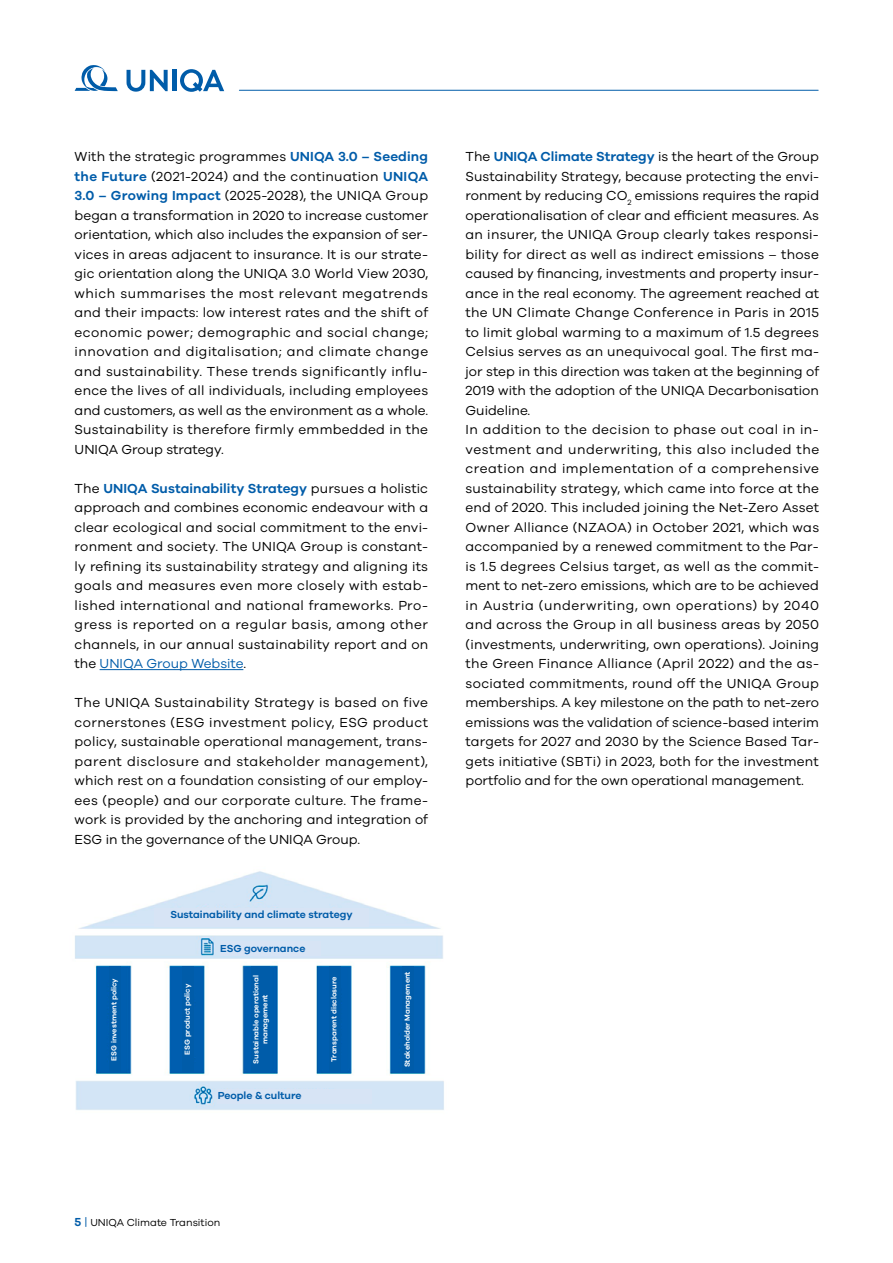
<style>
.page{position:relative;width:893px;height:1263px;background:#fff}
.page>*{position:absolute;margin:0;border:0;box-sizing:border-box;transform-origin:0 0}
.t1{font:13.5px/19.5px "UNIQA Galano";letter-spacing:.015em;color:#000;text-align:justify}
.t2{font:600 10.5px "UNIQA Galano";color:#005ca9}
.t3{font:10.5px "UNIQA Galano";color:#000}
.t4{font:600 7.5px/9px "UNIQA Galano";color:#fff;text-align:center}
.s1{font-weight:600;color:#005ca9}
.s2{color:#005ca9}
.s3{font-weight:600;font-size:12px;color:#005ca9}
.s4{font-size:12px;color:#005ca9}
</style>
<div class="page">
<svg style="left:75px;top:65px;width:43px;height:26px"></svg>
<svg style="left:127px;top:70px;width:41px;height:22px"></svg>
<hr style="left:172px;top:70px;width:4px;height:21px;background:#005ca9">
<svg style="left:180px;top:69px;width:44px;height:23px"></svg>
<hr style="left:239px;top:90px;width:579px;height:1px;background:#005ca9">
<hr style="left:100px;top:669px;width:143px;height:1px;background:#005ca9">
<img style="left:75px;top:871px;width:369px;height:239px">
<div style="left:109px;top:966px;width:12px;height:106px;background:#005ca9"></div>
<div style="left:183px;top:966px;width:11px;height:106px;background:#005ca9"></div>
<div style="left:251px;top:966px;width:19px;height:106px;background:#005ca9"></div>
<div style="left:330px;top:966px;width:11px;height:106px;background:#005ca9"></div>
<div style="left:403px;top:966px;width:11px;height:106px;background:#005ca9"></div>
<div style="left:154px;top:908px;width:215px;height:19px;background:#d7e4f5"></div>
<div style="left:220px;top:942px;width:100px;height:14px;background:#d7e4f5"></div>
<div style="left:218px;top:1089px;width:154px;height:14px;background:#d7e4f5"></div>
<p class="t1" style="left:75px;top:147px;width:355px">With the strategic programmes <span class="s1">UNIQA 3.0 – Seeding the Future</span> (2021-2024) and the continuation <span class="s1">UNIQA 3.0 – Growing Impact</span> (2025-2028), the UNIQA Group began a transformation in 2020 to increase customer orientation, which also includes the expansion of ser&shy;vices in areas adjacent to insurance. It is our strate&shy;gic orientation along the UNIQA 3.0 World View 2030, which summarises the most relevant megatrends and their impacts: low interest rates and the shift of economic power; demographic and social change; innovation and digitalisation; and climate change and sustainability. These trends significantly influ&shy;ence the lives of all individuals, including employees and customers, as well as the environment as a whole.<br>Sustainability is therefore firmly emmbedded in the UNIQA Group strategy.</p>
<p class="t1" style="left:75px;top:478px;width:355px">The <span class="s1">UNIQA Sustainability Strategy</span> pursues a holistic approach and combines economic endeavour with a clear ecological and social commitment to the envi&shy;ronment and society. The UNIQA Group is constant&shy;ly refining its sustainability strategy and aligning its goals and measures even more closely with estab&shy;lished international and national frameworks. Pro&shy;gress is reported on a regular basis, among other channels, in our annual sustainability report and on the <span class="s2">UNIQA Group Website</span>.</p>
<p class="t1" style="left:75px;top:692px;width:355px">The UNIQA Sustainability Strategy is based on five cornerstones (ESG investment policy, ESG product policy, sustainable operational management, trans&shy;parent disclosure and stakeholder management), which rest on a foundation consisting of our employ&shy;ees (people) and our corporate culture. The frame&shy;work is provided by the anchoring and integration of ESG in the governance of the UNIQA Group.</p>
<p class="t2" style="left:170px;top:908px;width:184px">Sustainability and climate strategy</p>
<p class="t2" style="left:220px;top:941px;width:87px">ESG governance</p>
<p class="t4" style="left:109px;top:1060px;width:84px;rotate:-90deg">ESG investment policy</p>
<p class="t4" style="left:183px;top:1055px;width:72px;rotate:-90deg">ESG product policy</p>
<p class="t4" style="left:251px;top:1063px;width:90px;rotate:-90deg">Sustainable operational management</p>
<p class="t4" style="left:329px;top:1062px;width:87px;rotate:-90deg">Transparent disclosure</p>
<p class="t4" style="left:403px;top:1067px;width:97px;rotate:-90deg">Stakeholder Management</p>
<p class="t2" style="left:218px;top:1089px;width:85px">People &amp; culture</p>
<p class="t1" style="left:466px;top:146px;width:355px;text-align:left">The <span class="s1">UNIQA Climate Strategy</span> is the heart of the Group Sustainability Strategy, because protecting the envi&shy;ronment by reducing CO<sub>2</sub> emissions requires the rapid operationalisation of clear and efficient measures. As an insurer, the UNIQA Group clearly takes responsi&shy;bility for direct as well as indirect emissions – those caused by financing, investments and property insur&shy;ance in the real economy. The agreement reached at the UN Climate Change Conference in Paris in 2015 to limit global warming to a maximum of 1.5 degrees Celsius serves as an unequivocal goal. The first ma&shy;jor step in this direction was taken at the beginning of 2019 with the adoption of the UNIQA Decarbonisation Guideline.<br>In addition to the decision to phase out coal in in&shy;vestment and underwriting, this also included the creation and implementation of a comprehensive sustainability strategy, which came into force at the end of 2020. This included joining the Net-Zero Asset Owner Alliance (NZAOA) in October 2021, which was accompanied by a renewed commitment to the Par&shy;is 1.5 degrees Celsius target, as well as the commit&shy;ment to net-zero emissions, which are to be achieved in Austria (underwriting, own operations) by 2040 and across the Group in all business areas by 2050 (investments, underwriting, own operations). Joining the Green Finance Alliance (April 2022) and the as&shy;sociated commitments, round off the UNIQA Group memberships. A key milestone on the path to net-zero emissions was the validation of science-based interim targets for 2027 and 2030 by the Science Based Tar&shy;gets initiative (SBTi) in 2023, both for the investment portfolio and for the own operational management.</p>
<p class="t3" style="left:75px;top:1216px;width:147px"><span class="s3">5</span> <span class="s4">|</span> UNIQA Climate Transition</p>
</div>
